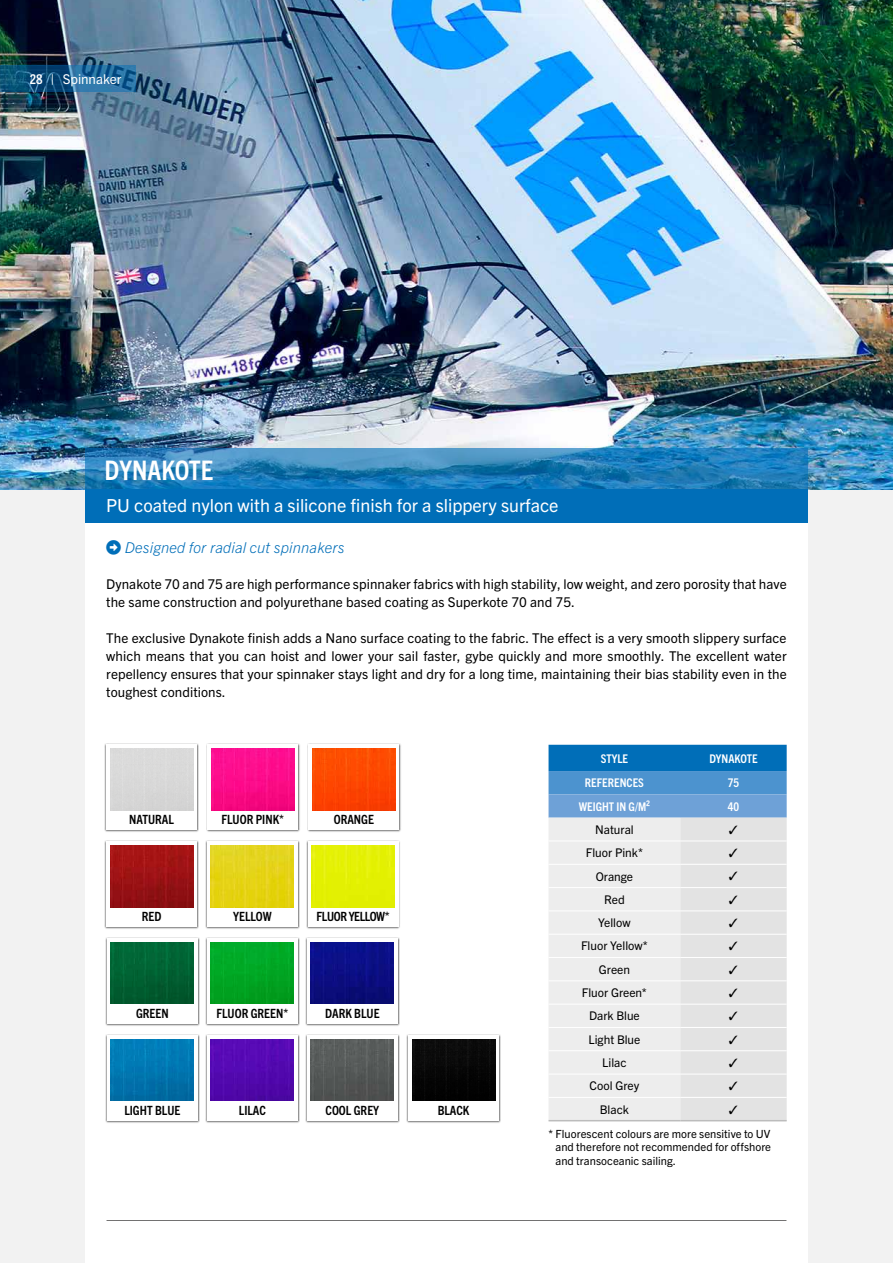
<style>
.page{position:relative;width:893px;height:1263px;background:#f2f2f2}
.page>*{position:absolute;margin:0;border:0;box-sizing:border-box;transform-origin:0 0}
.t1{font:700 condensed 27px "Trade Gothic Next LT Pro";color:#fff}
.t2{font:18px "Trade Gothic Next LT Pro";color:#fff}
.t3{font:italic 300 15px "Trade Gothic Next LT Pro";letter-spacing:.01em;color:#006eb8}
.t4{font:13.5px/18px "Trade Gothic Next LT Pro";letter-spacing:.005em;color:#000}
.t5{font:13.5px "Trade Gothic Next LT Pro";color:#fff}
.t6{font:700 condensed 12.75px "Trade Gothic Next LT Pro";color:#000}
.t7{font:700 condensed 12.75px "Trade Gothic Next LT Pro";letter-spacing:-.03em;color:#000}
.t8{font:12px "Trade Gothic Next LT Pro";color:#000}
.t9{font:700 condensed 12px "Trade Gothic Next LT Pro";color:#fff}
.t10{font:11.25px/13.5px "Trade Gothic Next LT Pro";letter-spacing:.005em;color:#000;text-align:justify}
.s1{font-weight:700;font-stretch:condensed}
</style>
<div class="page">
<div style="left:85px;top:134px;width:723px;height:1129px;background:#fff"></div>
<img style="left:0;top:0;width:893px;height:489px">
<div style="left:85px;top:489px;width:723px;height:34px;background:#006eb8"></div>
<svg style="left:85px;top:449px;width:723px;height:40px;background:#2881ba"></svg>
<div style="left:105px;top:743px;width:94px;height:89px;background:#000;opacity:.75"></div>
<svg style="left:106px;top:745px;width:91px;height:85px;fill:#dadada"></svg>
<div style="left:206px;top:743px;width:94px;height:89px;background:#000;opacity:.75"></div>
<div style="left:207px;top:745px;width:91px;height:85px;background:#fff"></div>
<img style="left:211px;top:748px;width:83px;height:62px">
<div style="left:105px;top:840px;width:94px;height:89px;background:#000;opacity:.75"></div>
<div style="left:106px;top:842px;width:91px;height:85px;background:#fff"></div>
<img style="left:110px;top:846px;width:83px;height:61px">
<div style="left:307px;top:743px;width:94px;height:89px;background:#000;opacity:.75"></div>
<div style="left:309px;top:745px;width:90px;height:85px;background:#fff"></div>
<img style="left:312px;top:748px;width:83px;height:62px">
<div style="left:306px;top:840px;width:95px;height:89px;background:#000;opacity:.75"></div>
<div style="left:308px;top:842px;width:90px;height:85px;background:#fff"></div>
<img style="left:312px;top:846px;width:83px;height:61px">
<div style="left:205px;top:840px;width:95px;height:89px;background:#000;opacity:.75"></div>
<div style="left:207px;top:842px;width:90px;height:85px;background:#fff"></div>
<img style="left:211px;top:846px;width:83px;height:61px">
<div style="left:105px;top:937px;width:95px;height:89px;background:#000;opacity:.75"></div>
<div style="left:107px;top:939px;width:90px;height:85px;background:#fff"></div>
<img style="left:111px;top:943px;width:83px;height:60px">
<div style="left:105px;top:1034px;width:95px;height:89px;background:#000;opacity:.75"></div>
<div style="left:107px;top:1036px;width:90px;height:85px;background:#fff"></div>
<img style="left:111px;top:1040px;width:83px;height:60px">
<div style="left:205px;top:1034px;width:95px;height:89px;background:#000;opacity:.75"></div>
<div style="left:207px;top:1036px;width:90px;height:85px;background:#fff"></div>
<img style="left:211px;top:1040px;width:83px;height:60px">
<div style="left:305px;top:937px;width:95px;height:89px;background:#000;opacity:.75"></div>
<div style="left:307px;top:939px;width:90px;height:85px;background:#fff"></div>
<img style="left:311px;top:943px;width:83px;height:60px">
<div style="left:205px;top:937px;width:95px;height:89px;background:#000;opacity:.75"></div>
<div style="left:207px;top:939px;width:90px;height:85px;background:#fff"></div>
<img style="left:211px;top:943px;width:83px;height:60px">
<div style="left:407px;top:1034px;width:94px;height:89px;background:#000;opacity:.75"></div>
<div style="left:408px;top:1036px;width:91px;height:85px;background:#fff"></div>
<div style="left:412px;top:1040px;width:83px;height:60px;background:#070707"></div>
<div style="left:305px;top:1034px;width:95px;height:89px;background:#000;opacity:.75"></div>
<div style="left:307px;top:1036px;width:90px;height:85px;background:#fff"></div>
<img style="left:311px;top:1040px;width:83px;height:60px">
<hr style="left:106px;top:1218px;width:681px;height:4px;background:#000;opacity:.75">
<svg style="left:0;top:66px;width:135px;height:26px;background:#185d8b"></svg>
<svg style="left:549px;top:745px;width:238px;height:376px;background:#c7d6e3"></svg>
<p class="t5" style="left:30px;top:70px;width:93px"><span class="s1">28</span> | Spinnaker</p>
<h1 class="t1" style="left:105px;top:452px;width:110px">DYNAKOTE</h1>
<h2 class="t2" style="left:106px;top:492px;width:454px">PU coated nylon with a silicone finish for a slippery surface</h2>
<p class="t3" style="left:125px;top:537px;width:221px">Designed for radial cut spinnakers</p>
<p class="t4" style="left:106px;top:574px;width:682px">Dynakote 70 and 75 are high performance spinnaker fabrics with high stability, low weight, and zero porosity that have the same construction and polyurethane based coating as Superkote 70 and 75.</p>
<p class="t4" style="left:106px;top:628px;width:682px;text-align:justify">The exclusive Dynakote finish adds a Nano surface coating to the fabric. The effect is a very smooth slippery surface which means that you can hoist and lower your sail faster, gybe quickly and more smoothly. The excellent water repellency ensures that your spinnaker stays light and dry for a long time, maintaining their bias stability even in the toughest conditions.</p>
<p class="t6" style="left:129px;top:811px;width:46px">NATURAL</p>
<p class="t6" style="left:221px;top:811px;width:64px">FLUOR PINK*</p>
<p class="t6" style="left:334px;top:811px;width:42px">ORANGE</p>
<p class="t6" style="left:142px;top:908px;width:21px">RED</p>
<p class="t6" style="left:136px;top:1004px;width:34px">GREEN</p>
<p class="t6" style="left:233px;top:908px;width:40px">YELLOW</p>
<p class="t7" style="left:317px;top:908px;width:75px">FLUOR YELLOW*</p>
<p class="t6" style="left:216px;top:1004px;width:73px">FLUOR GREEN*</p>
<p class="t6" style="left:325px;top:1004px;width:56px">DARK BLUE</p>
<p class="t6" style="left:124px;top:1101px;width:58px">LIGHT BLUE</p>
<p class="t6" style="left:239px;top:1101px;width:29px">LILAC</p>
<p class="t6" style="left:326px;top:1101px;width:55px">COOL GREY</p>
<p class="t6" style="left:438px;top:1101px;width:33px">BLACK</p>
<p class="t9" style="left:601px;top:750px;width:29px">STYLE</p>
<p class="t9" style="left:709px;top:750px;width:50px">DYNAKOTE</p>
<p class="t9" style="left:585px;top:775px;width:61px">REFERENCES</p>
<p class="t9" style="left:728px;top:775px;width:13px">75</p>
<p class="t9" style="left:579px;top:798px;width:73px">WEIGHT IN G/M²</p>
<p class="t9" style="left:728px;top:798px;width:13px">40</p>
<p class="t8" style="left:595px;top:821px;width:40px">Natural</p>
<p class="t8" style="left:586px;top:844px;width:58px">Fluor Pink*</p>
<p class="t8" style="left:596px;top:868px;width:39px">Orange</p>
<p class="t8" style="left:604px;top:891px;width:22px">Red</p>
<p class="t8" style="left:598px;top:914px;width:34px">Yellow</p>
<p class="t8" style="left:581px;top:938px;width:68px">Fluor Yellow*</p>
<p class="t8" style="left:599px;top:961px;width:33px">Green</p>
<p class="t8" style="left:582px;top:984px;width:66px">Fluor Green*</p>
<p class="t8" style="left:589px;top:1008px;width:52px">Dark Blue</p>
<p class="t8" style="left:588px;top:1031px;width:53px">Light Blue</p>
<p class="t8" style="left:602px;top:1054px;width:26px">Lilac</p>
<p class="t8" style="left:590px;top:1077px;width:51px">Cool Grey</p>
<p class="t8" style="left:600px;top:1101px;width:31px">Black</p>
<p class="t10" style="left:556px;top:1126px;width:217px;text-indent:-7px">* Fluorescent colours are more sensitive to UV and therefore not recommended for offshore and transoceanic sailing.</p>
</div>
